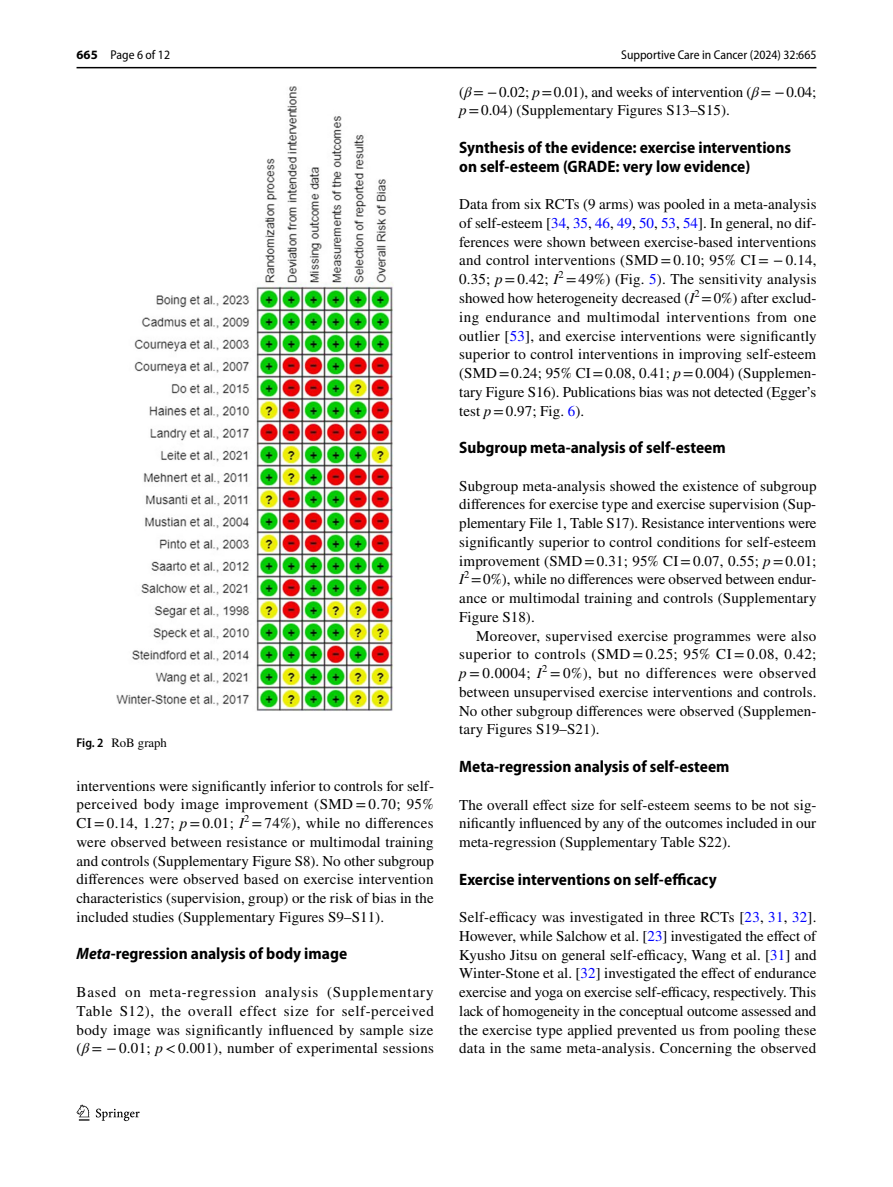
<style>
.page{position:relative;width:893px;height:1187px;background:#fff}
.page>*{position:absolute;margin:0;border:0;box-sizing:border-box;transform-origin:0 0}
.t1{font:700 semi-condensed 16.5px/18.8px "Myriad Pro";color:#000}
.t2{font:15px/18.8px "STIX";letter-spacing:.005em;color:#000;text-align:justify}
.t3{font:semi-condensed 12.75px "Myriad Pro";color:#000}
.t4{font:12.75px "STIX";color:#000}
.s1{font-weight:700;font-stretch:normal}
.s2{font-family:"Myriad Pro";font-weight:600;font-stretch:semi-condensed}
.s3{font-style:italic}
.s4{color:#00f}
</style>
<div class="page">
<hr style="left:77px;top:67px;width:739px;height:1px;background:#000">
<svg style="left:77px;top:1104px;width:12px;height:16px"></svg>
<svg style="left:96px;top:1108px;width:44px;height:12px"></svg>
<img style="left:117px;top:87px;width:276px;height:624px">
<p class="t3" style="left:77px;top:48px;width:95px"><span class="s1">665</span> Page 6 of 12</p>
<p class="t3" style="left:621px;top:48px;width:197px">Supportive Care in Cancer (2024) 32:665</p>
<p class="t4" style="left:77px;top:733px;width:92px"><span class="s2">Fig. 2</span> RoB graph</p>
<p class="t2" style="left:77px;top:777px;width:359px">interventions were significantly inferior to controls for self&shy;perceived body image improvement (SMD = 0.70; 95% CI=0.14, 1.27; <span class="s3">p</span>=0.01; <span class="s3">I</span><sup>2</sup> =74%), while no differences were observed between resistance or multimodal training and controls (Supplementary Figure S8). No other subgroup differences were observed based on exercise intervention characteristics (supervision, group) or the risk of bias in the included studies (Supplementary Figures S9–S11).</p>
<p class="t1" style="left:77px;top:944px;width:272px"><span class="s3">Meta</span>‑regression analysis of body image</p>
<p class="t2" style="left:77px;top:983px;width:359px">Based on meta-regression analysis (Supplementary Table S12), the overall effect size for self-perceived body image was significantly influenced by sample size (<span class="s3">β</span>= −0.01; <span class="s3">p</span>&lt;0.001), number of experimental sessions</p>
<p class="t2" style="left:459px;top:83px;width:359px">(<span class="s3">β</span>= −0.02; <span class="s3">p</span>=0.01), and weeks of intervention (<span class="s3">β</span>= −0.04; <span class="s3">p</span>=0.04) (Supplementary Figures S13–S15).</p>
<p class="t1" style="left:459px;top:138px;width:333px">Synthesis of the evidence: exercise interventions on self‑esteem (GRADE: very low evidence)</p>
<p class="t2" style="left:459px;top:196px;width:359px">Data from six RCTs (9 arms) was pooled in a meta-analysis of self-esteem [<span class="s4">34</span>, <span class="s4">35</span>, <span class="s4">46</span>, <span class="s4">49</span>, <span class="s4">50</span>, <span class="s4">53</span>, <span class="s4">54</span>]. In general, no dif&shy;ferences were shown between exercise-based interventions and control interventions (SMD =0.10; 95% CI= −0.14, 0.35; <span class="s3">p</span>=0.42; <span class="s3">I</span><sup>2</sup> =49%) (Fig. <span class="s4">5</span>). The sensitivity analysis showed how heterogeneity decreased (<span class="s3">I</span><sup>2</sup> =0%) after exclud&shy;ing endurance and multimodal interventions from one outlier [<span class="s4">53</span>], and exercise interventions were significantly superior to control interventions in improving self-esteem (SMD=0.24; 95% CI=0.08, 0.41; <span class="s3">p</span>=0.004) (Supplemen&shy;tary Figure S16). Publications bias was not detected (Egger’s test <span class="s3">p</span>=0.97; Fig. <span class="s4">6</span>).</p>
<p class="t1" style="left:459px;top:438px;width:268px">Subgroup meta‑analysis of self‑esteem</p>
<p class="t2" style="left:459px;top:477px;width:359px">Subgroup meta-analysis showed the existence of subgroup differences for exercise type and exercise supervision (Sup&shy;plementary File 1, Table S17). Resistance interventions were significantly superior to control conditions for self-esteem improvement (SMD =0.31; 95% CI=0.07, 0.55; <span class="s3">p</span>=0.01; <span class="s3">I</span><sup>2</sup> =0%), while no differences were observed between endur&shy;ance or multimodal training and controls (Supplementary Figure S18).</p>
<p class="t2" style="left:459px;top:627px;width:359px;text-indent:17px">Moreover, supervised exercise programmes were also superior to controls (SMD = 0.25; 95% CI = 0.08, 0.42; <span class="s3">p</span> = 0.0004; <span class="s3">I</span><sup>2</sup> = 0%), but no differences were observed between unsupervised exercise interventions and controls.<br>No other subgroup differences were observed (Supplemen&shy;tary Figures S19–S21).</p>
<p class="t1" style="left:459px;top:757px;width:272px">Meta‑regression analysis of self‑esteem</p>
<p class="t2" style="left:459px;top:796px;width:359px">The overall effect size for self-esteem seems to be not sig&shy;nificantly influenced by any of the outcomes included in our meta-regression (Supplementary Table S22).</p>
<p class="t1" style="left:459px;top:869px;width:259px">Exercise interventions on self‑efficacy</p>
<p class="t2" style="left:459px;top:908px;width:359px">Self-efficacy was investigated in three RCTs [<span class="s4">23</span>, <span class="s4">31</span>, <span class="s4">32</span>].<br>However, while Salchow et al. [<span class="s4">23</span>] investigated the effect of Kyusho Jitsu on general self-efficacy, Wang et al. [<span class="s4">31</span>] and Winter-Stone et al. [<span class="s4">32</span>] investigated the effect of endurance exercise and yoga on exercise self-efficacy, respectively. This lack of homogeneity in the conceptual outcome assessed and the exercise type applied prevented us from pooling these data in the same meta-analysis. Concerning the observed</p>
</div>
